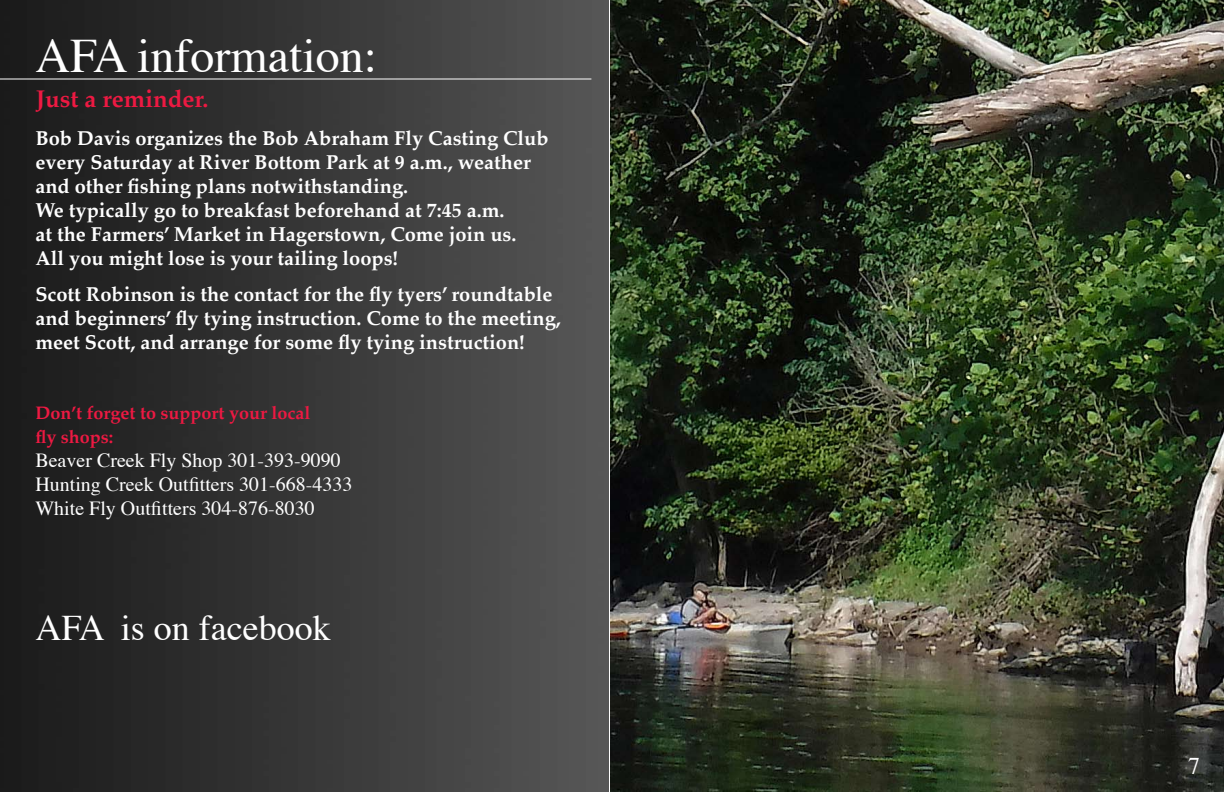
<style>
.page{position:relative;width:1224px;height:792px;background:#fff}
.page>*{position:absolute;margin:0;border:0;box-sizing:border-box;transform-origin:0 0}
.t1{font:48px "Times";color:#fff}
.t2{font:36px "Times";color:#fff}
.t3{font:700 24px "Palatino";color:#ed1942}
.t4{font:24px "Times";color:#fff}
.t5{font:700 20px/24px "Palatino";color:#fff}
.t6{font:20px/24px "Times";color:#fff}
.t7{font:700 18px/24px "Palatino";color:#ed1942}
</style>
<div class="page">
<img style="left:610px;top:0;width:614px;height:792px">
<img style="left:0;top:0;width:608px;height:792px">
<hr style="left:0;top:78px;width:591px;height:2px;background:#fff">
<h1 class="t1" style="left:35px;top:11px;width:343px">AFA information:</h1>
<p class="t3" style="left:36px;top:79px;width:174px">Just a reminder.</p>
<p class="t5" style="left:35px;top:126px;width:515px">Bob Davis organizes the Bob Abraham Fly Casting Club every Saturday at River Bottom Park at 9 a.m., weather and other fishing plans notwithstanding.<br>We typically go to breakfast beforehand at 7:45 a.m.<br>at the Farmers’ Market in Hagerstown, Come join us.<br>All you might lose is your tailing loops!</p>
<p class="t5" style="left:35px;top:282px;width:527px">Scott Robinson is the contact for the fly tyers’ roundtable and beginners’ fly tying instruction. Come to the meeting, meet Scott, and arrange for some fly tying instruction!</p>
<p class="t7" style="left:35px;top:400px;width:277px">Don’t forget to support your local fly shops:</p>
<p class="t6" style="left:35px;top:447px;width:319px">Beaver Creek Fly Shop 301-393-9090<br>Hunting Creek Outfitters 301-668-4333<br>White Fly Outfitters 304-876-8030</p>
<h2 class="t2" style="left:35px;top:594px;width:297px">AFA is on facebook</h2>
<p class="t4" style="left:1188px;top:743px;width:13px">7</p>
</div>
